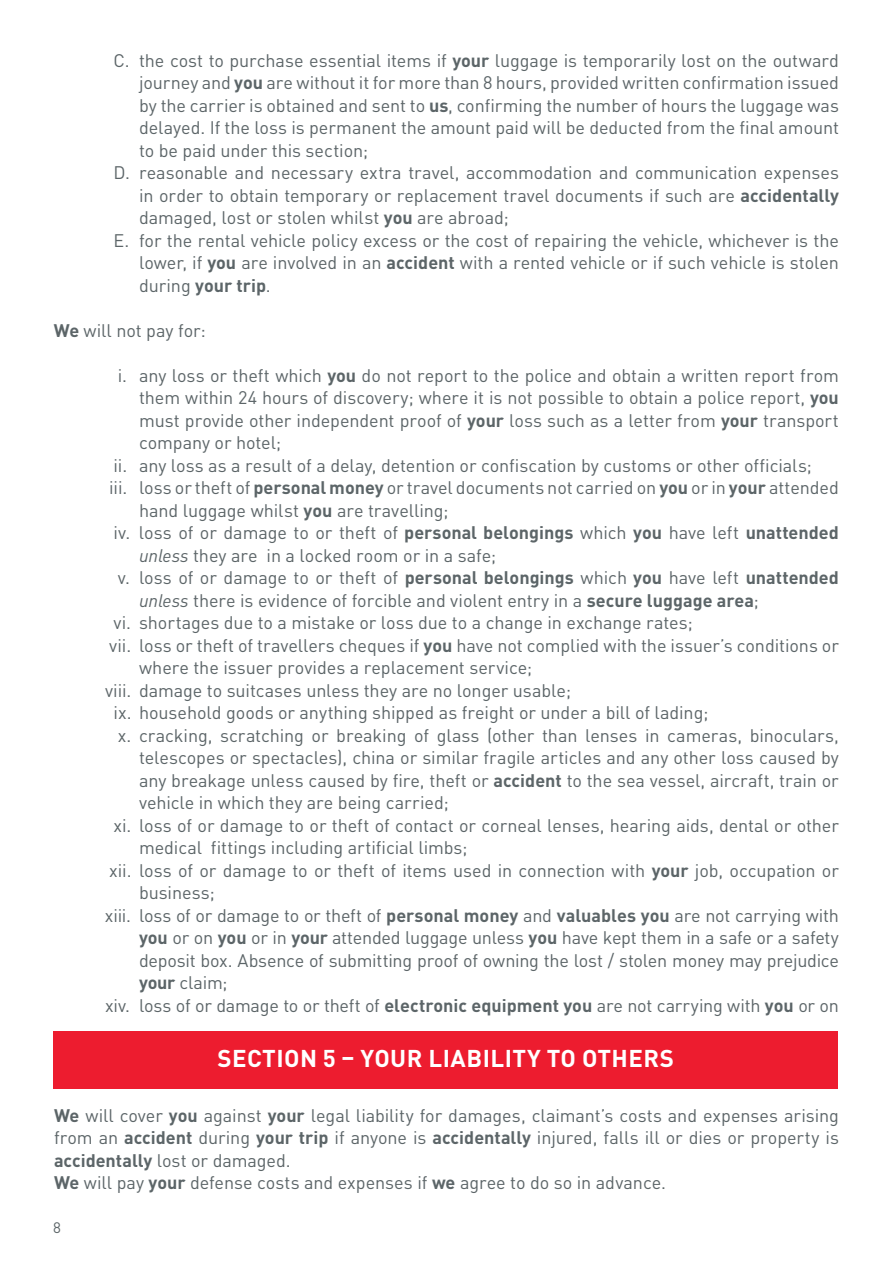
<style>
.page{position:relative;width:893px;height:1263px;background:#fff}
.page>*{position:absolute;margin:0;border:0;box-sizing:border-box;transform-origin:0 0}
.t1{font:700 24px "DIN Pro";letter-spacing:.02em;color:#fff}
.t2{font:18px/22.5px "DIN Pro";letter-spacing:-.005em;color:#5c6568}
.t3{font:700 18px "DIN Pro";color:#5c6568}
.t4{font:15px "DIN Pro";color:#5c6568}
.s1{font-weight:700}
.s2{font-weight:400}
.s3{font-style:italic}
</style>
<div class="page">
<div style="left:53px;top:1031px;width:785px;height:58px;background:#ed1c2f"></div>
<p class="t2" style="left:114px;top:47px;width:727px">C. the cost to purchase essential items if <span class="s1">your</span> luggage is temporarily lost on the outward</p>
<p class="t2" style="left:139px;top:70px;width:701px">journey and <span class="s1">you</span> are without it for more than 8 hours, provided written confirmation issued</p>
<p class="t2" style="left:139px;top:92px;width:701px">by the carrier is obtained and sent to <span class="s1">us</span>, confirming the number of hours the luggage was</p>
<p class="t2" style="left:139px;top:115px;width:701px">delayed. If the loss is permanent the amount paid will be deducted from the final amount</p>
<p class="t2" style="left:139px;top:137px;width:231px">to be paid under this section;</p>
<p class="t2" style="left:114px;top:160px;width:727px">D. reasonable and necessary extra travel, accommodation and communication expenses</p>
<p class="t2" style="left:139px;top:182px;width:701px">in order to obtain temporary or replacement travel documents if such are <span class="s1">accidentally</span></p>
<p class="t2" style="left:139px;top:205px;width:371px">damaged, lost or stolen whilst <span class="s1">you</span> are abroad;</p>
<p class="t2" style="left:114px;top:227px;width:727px">E. for the rental vehicle policy excess or the cost of repairing the vehicle, whichever is the</p>
<p class="t2" style="left:139px;top:250px;width:701px">lower, if <span class="s1">you</span> are involved in an <span class="s1">accident</span> with a rented vehicle or if such vehicle is stolen</p>
<p class="t3" style="left:139px;top:270px;width:133px"><span class="s2">during</span> your trip<span class="s2">.</span></p>
<p class="t2" style="left:54px;top:317px;width:153px"><span class="s1">We</span> will not pay for:</p>
<p class="t2" style="left:118px;top:362px;width:723px">i. any loss or theft which <span class="s1">you</span> do not report to the police and obtain a written report from</p>
<p class="t2" style="left:139px;top:385px;width:701px">them within 24 hours of discovery; where it is not possible to obtain a police report, <span class="s1">you</span></p>
<p class="t2" style="left:139px;top:407px;width:701px">must provide other independent proof of <span class="s1">your</span> loss such as a letter from <span class="s1">your</span> transport</p>
<p class="t2" style="left:139px;top:430px;width:144px">company or hotel;</p>
<p class="t2" style="left:114px;top:452px;width:700px">ii. any loss as a result of a delay, detention or confiscation by customs or other officials;</p>
<p class="t2" style="left:109px;top:475px;width:731px">iii. loss or theft of <span class="s1">personal money</span> or travel documents not carried on <span class="s1">you</span> or in <span class="s1">your</span> attended</p>
<p class="t2" style="left:139px;top:497px;width:311px">hand luggage whilst <span class="s1">you</span> are travelling;</p>
<p class="t2" style="left:113px;top:520px;width:727px">iv. loss of or damage to or theft of <span class="s1">personal belongings</span> which <span class="s1">you</span> have left <span class="s1">unattended</span></p>
<p class="t2" style="left:139px;top:542px;width:359px"><span class="s3">unless</span> they are in a locked room or in a safe;</p>
<p class="t2" style="left:118px;top:565px;width:723px">v. loss of or damage to or theft of <span class="s1">personal belongings</span> which <span class="s1">you</span> have left <span class="s1">unattended</span></p>
<p class="t2" style="left:139px;top:587px;width:621px"><span class="s3">unless</span> there is evidence of forcible and violent entry in a <span class="s1">secure luggage area</span>;</p>
<p class="t2" style="left:114px;top:610px;width:581px">vi. shortages due to a mistake or loss due to a change in exchange rates;</p>
<p class="t2" style="left:109px;top:632px;width:731px">vii. loss or theft of travellers cheques if <span class="s1">you</span> have not complied with the issuer’s conditions or</p>
<p class="t2" style="left:139px;top:655px;width:395px">where the issuer provides a replacement service;</p>
<p class="t2" style="left:105px;top:677px;width:467px">viii. damage to suitcases unless they are no longer usable;</p>
<p class="t2" style="left:113px;top:700px;width:596px">ix. household goods or anything shipped as freight or under a bill of lading;</p>
<p class="t2" style="left:118px;top:722px;width:723px">x. cracking, scratching or breaking of glass (other than lenses in cameras, binoculars,</p>
<p class="t2" style="left:139px;top:745px;width:701px">telescopes or spectacles), china or similar fragile articles and any other loss caused by</p>
<p class="t2" style="left:139px;top:767px;width:701px">any breakage unless caused by fire, theft or <span class="s1">accident</span> to the sea vessel, aircraft, train or</p>
<p class="t2" style="left:139px;top:790px;width:311px">vehicle in which they are being carried;</p>
<p class="t2" style="left:113px;top:812px;width:727px">xi. loss of or damage to or theft of contact or corneal lenses, hearing aids, dental or other</p>
<p class="t2" style="left:139px;top:835px;width:330px">medical fittings including artificial limbs;</p>
<p class="t2" style="left:109px;top:857px;width:731px">xii. loss of or damage to or theft of items used in connection with <span class="s1">your</span> job, occupation or</p>
<p class="t2" style="left:139px;top:880px;width:77px">business;</p>
<p class="t2" style="left:105px;top:902px;width:735px">xiii. loss of or damage to or theft of <span class="s1">personal money</span> and <span class="s1">valuables you</span> are not carrying with</p>
<p class="t2" style="left:139px;top:925px;width:701px"><span class="s1">you</span> or on <span class="s1">you</span> or in <span class="s1">your</span> attended luggage unless <span class="s1">you</span> have kept them in a safe or a safety</p>
<p class="t2" style="left:139px;top:947px;width:701px">deposit box. Absence of submitting proof of owning the lost / stolen money may prejudice</p>
<p class="t2" style="left:139px;top:970px;width:90px"><span class="s1">your</span> claim;</p>
<p class="t2" style="left:105px;top:992px;width:735px">xiv. loss of or damage to or theft of <span class="s1">electronic equipment you</span> are not carrying with <span class="s1">you</span> or on</p>
<h1 class="t1" style="left:217px;top:1039px;width:458px">SECTION 5 – YOUR LIABILITY TO OTHERS</h1>
<p class="t2" style="left:54px;top:1102px;width:786px"><span class="s1">We</span> will cover <span class="s1">you</span> against <span class="s1">your</span> legal liability for damages, claimant’s costs and expenses arising from an <span class="s1">accident</span> during <span class="s1">your trip</span> if anyone is <span class="s1">accidentally</span> injured, falls ill or dies or property is <span class="s1">accidentally</span> lost or damaged.<br><span class="s1">We</span> will pay <span class="s1">your</span> defense costs and expenses if <span class="s1">we</span> agree to do so in advance.</p>
<p class="t4" style="left:53px;top:1216px;width:9px">8</p>
</div>
